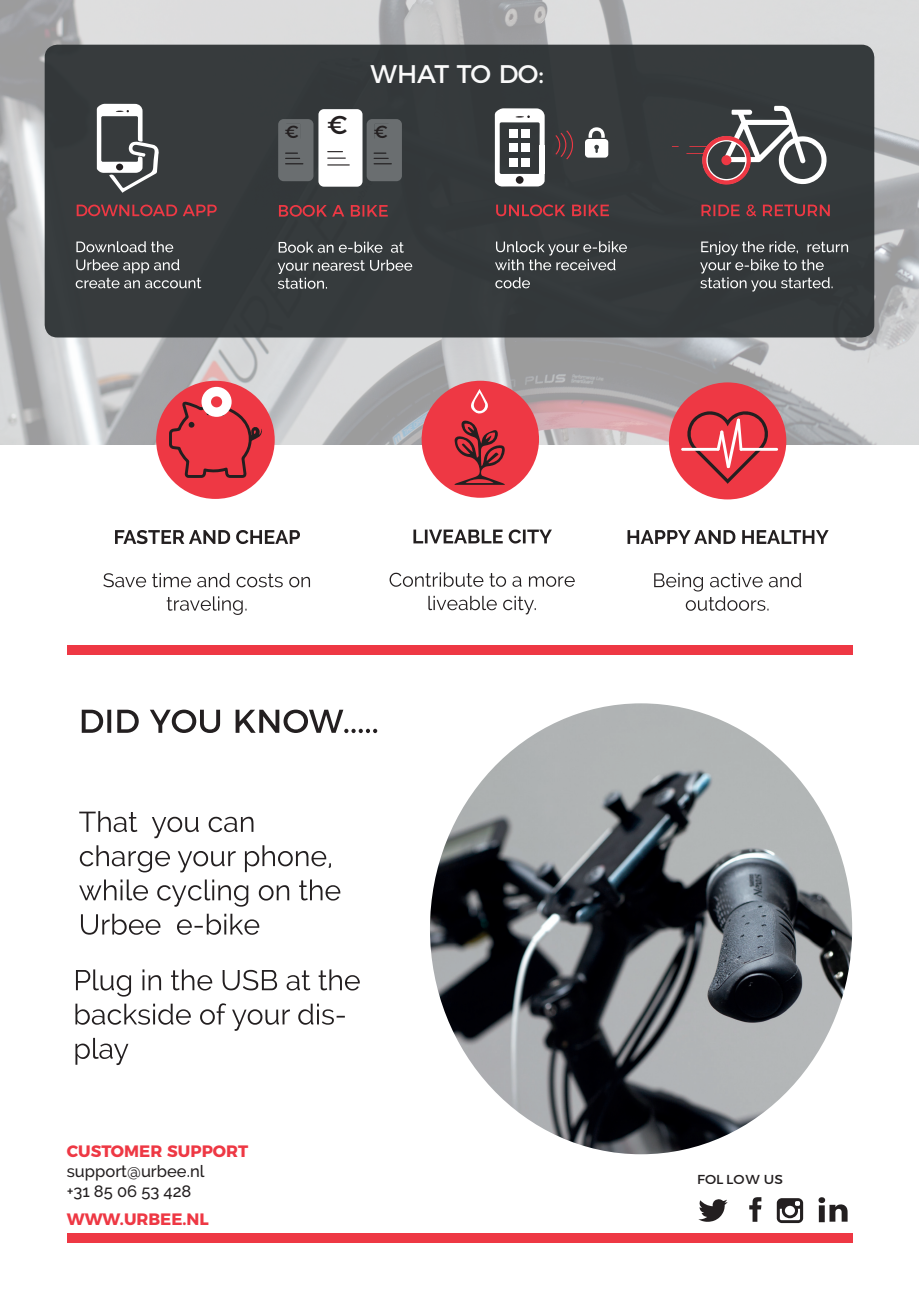
<style>
.page{position:relative;width:919px;height:1289px;background:#fff}
.page>*{position:absolute;margin:0;border:0;box-sizing:border-box;transform-origin:0 0}
.t1{font:25.8px "Montserrat";color:#231f20}
.t2{font:25.5px "Montserrat";letter-spacing:-.03em;color:#fff}
.t3{font:17.55px "Montserrat";color:#231f20}
.t4{font:500 16.5px/19.8px "Raleway";color:#231f20}
.t5{font:700 16.5px "Montserrat";color:#ee3844}
.t6{font:13.05px "Montserrat";color:#231f20;scale:1.06 1}
</style>
<div class="page">
<img style="left:0;top:0;width:918px;height:444px">
<div style="left:45px;top:45px;width:829px;height:292px;background:#363b3d;border-radius:13px"></div>
<svg style="left:97px;top:104px;width:62px;height:89px"></svg>
<svg style="left:76px;top:259px;width:125px;height:29px"></svg>
<svg style="left:76px;top:241px;width:97px;height:11px"></svg>
<svg style="left:77px;top:204px;width:140px;height:12px"></svg>
<svg style="left:495px;top:108px;width:50px;height:78px"></svg>
<div style="left:539px;top:145px;width:5px;height:28px;background:#fff"></div>
<svg style="left:585px;top:127px;width:23px;height:31px"></svg>
<div style="left:509px;top:129px;width:8px;height:8px;background:#fff"></div>
<div style="left:509px;top:143px;width:8px;height:9px;background:#fff"></div>
<div style="left:509px;top:158px;width:8px;height:9px;background:#fff"></div>
<div style="left:521px;top:129px;width:9px;height:8px;background:#fff"></div>
<div style="left:521px;top:143px;width:9px;height:9px;background:#fff"></div>
<div style="left:521px;top:158px;width:9px;height:9px;background:#fff"></div>
<svg style="left:555px;top:130px;width:18px;height:30px"></svg>
<svg style="left:495px;top:277px;width:35px;height:11px"></svg>
<svg style="left:495px;top:241px;width:132px;height:29px"></svg>
<svg style="left:496px;top:204px;width:113px;height:12px"></svg>
<svg style="left:686px;top:106px;width:140px;height:78px"></svg>
<div style="left:721px;top:155px;width:10px;height:10px;background:#ee3844;border-radius:50%"></div>
<svg style="left:700px;top:241px;width:148px;height:50px"></svg>
<svg style="left:701px;top:204px;width:128px;height:12px"></svg>
<div style="left:318px;top:109px;width:44px;height:78px;background:#fff;border-radius:5px"></div>
<svg style="left:327px;top:151px;width:23px;height:14px"></svg>
<svg style="left:278px;top:119px;width:35px;height:62px;background:#676b6c"></svg>
<svg style="left:366px;top:119px;width:36px;height:62px;background:#666a6c"></svg>
<svg style="left:277px;top:260px;width:135px;height:29px"></svg>
<svg style="left:279px;top:242px;width:125px;height:11px"></svg>
<svg style="left:279px;top:205px;width:109px;height:12px"></svg>
<svg style="left:167px;top:596px;width:79px;height:19px"></svg>
<svg style="left:103px;top:573px;width:207px;height:14px"></svg>
<svg style="left:115px;top:530px;width:185px;height:14px"></svg>
<div style="left:156px;top:381px;width:119px;height:118px;background:#ee3844;border-radius:50%"></div>
<svg style="left:169px;top:401px;width:94px;height:77px"></svg>
<div style="left:201px;top:387px;width:30px;height:30px;border:9px solid #fff;border-radius:50%"></div>
<svg style="left:428px;top:596px;width:107px;height:18px"></svg>
<svg style="left:389px;top:572px;width:185px;height:15px"></svg>
<svg style="left:413px;top:529px;width:139px;height:14px"></svg>
<div style="left:421px;top:381px;width:118px;height:117px;background:#ee3844;border-radius:50%"></div>
<svg style="left:454px;top:420px;width:51px;height:65px"></svg>
<svg style="left:471px;top:389px;width:17px;height:25px"></svg>
<svg style="left:654px;top:573px;width:147px;height:37px"></svg>
<svg style="left:627px;top:530px;width:201px;height:14px"></svg>
<div style="left:669px;top:382px;width:117px;height:117px;background:#ee3844;border-radius:50%"></div>
<hr style="left:681px;top:448px;width:38px;height:3px;background:#fff">
<svg style="left:685px;top:411px;width:82px;height:72px"></svg>
<hr style="left:739px;top:448px;width:39px;height:3px;background:#fff">
<div style="left:67px;top:645px;width:785px;height:10px;background:#ee3844"></div>
<img style="left:430px;top:703px;width:422px;height:451px">
<svg style="left:81px;top:913px;width:178px;height:21px"></svg>
<svg style="left:79px;top:879px;width:261px;height:27px"></svg>
<svg style="left:80px;top:845px;width:251px;height:27px"></svg>
<svg style="left:79px;top:811px;width:174px;height:27px"></svg>
<svg style="left:82px;top:709px;width:295px;height:24px"></svg>
<svg style="left:75px;top:1037px;width:53px;height:28px"></svg>
<svg style="left:75px;top:1003px;width:270px;height:27px"></svg>
<svg style="left:76px;top:969px;width:284px;height:27px"></svg>
<svg style="left:698px;top:1199px;width:29px;height:22px"></svg>
<svg style="left:749px;top:1197px;width:12px;height:24px"></svg>
<svg style="left:776px;top:1198px;width:27px;height:24px"></svg>
<svg style="left:818px;top:1197px;width:29px;height:25px"></svg>
<div style="left:67px;top:1232px;width:785px;height:10px;background:#ee3844"></div>
<h2 class="t2" style="left:370px;top:54px;width:175px">WHAT TO DO:</h2>
<h1 class="t1" style="left:327px;top:104px;width:22px">€</h1>
<p class="t3" style="left:285px;top:117px;width:15px">€</p>
<p class="t3" style="left:373px;top:117px;width:15px">€</p>
<p class="t5" style="left:67px;top:1137px;width:183px">CUSTOMER SUPPORT</p>
<p class="t4" style="left:67px;top:1161px;width:139px">support@urbee.nl +31 85 06 53 428</p>
<p class="t5" style="left:67px;top:1205px;width:144px">WWW.URBEE.NL</p>
<p class="t6" style="left:697px;top:1168px;width:82px">FOL LOW US</p>
</div>
